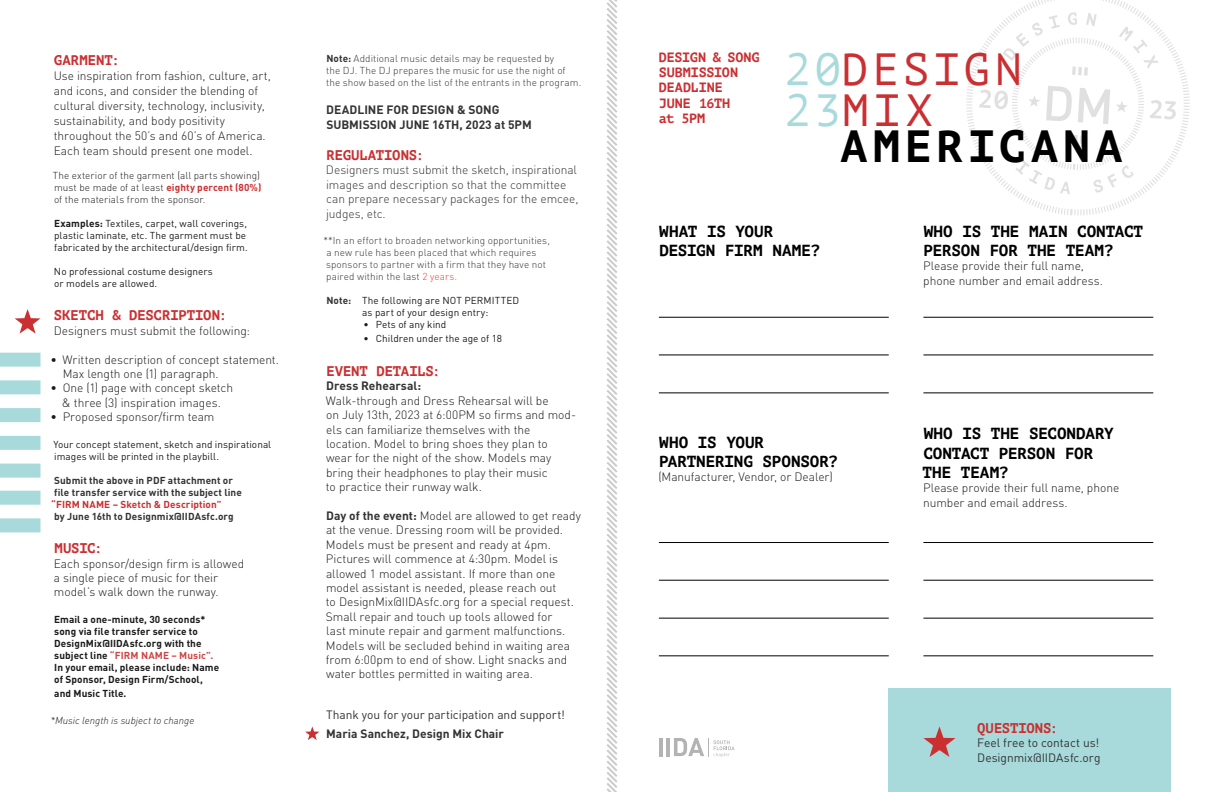
<style>
.page{position:relative;width:1224px;height:792px;background:#fff}
.page>*{position:absolute;margin:0;border:0;box-sizing:border-box;transform-origin:0 0}
.t1{font:45px "PT Mono";letter-spacing:.08em;color:#ca3032}
.t2{font:700 45px "PT Mono";letter-spacing:.115em;color:#000}
.t3{font:700 16px/19.2px "PT Mono";letter-spacing:-.005em;color:#000}
.t4{font:700 14px "PT Mono";letter-spacing:-.005em;color:#ca3032}
.t5{font:700 13.5px/15.1px "PT Mono";letter-spacing:-.01em;color:#ca3032}
.t6{font:300 12px/14.4px "DINOT";letter-spacing:-.005em;color:#1a1a1a}
.t7{font:300 12px/14.4px "DINOT";letter-spacing:-.005em;color:#333}
.t8{font:12px/14.4px "DINOT";letter-spacing:-.005em;color:#333}
.t9{font:700 12px/14.4px "DINOT";color:#333}
.t10{font:10px/12px "DINOT";letter-spacing:.005em;color:#1a1a1a}
.t11{font:300 10px/12px "DINOT";letter-spacing:.005em;color:#333}
.t12{font:700 10px/12px "DINOT";letter-spacing:.01em;color:#1a1a1a}
.t13{font:300 10px/12px "DINOT";letter-spacing:.005em;color:#1a1a1a}
.t14{font:700 10px "DINOT";letter-spacing:.01em;color:#333}
.t15{font:700 10px "DINOT";letter-spacing:.01em;color:#ca3032}
.t16{font:italic 300 10px "DINOT";color:#1a1a1a}
.s1{font-weight:700;color:#ca3032}
.s2{font-weight:700}
.s3{color:#cf4546}
.s4{color:#f33}
.s5{font-weight:700;color:#333}
.s6{color:#a8dadb}
</style>
<div class="page">
<svg style="left:966px;top:0;width:224px;height:215px"></svg>
<svg style="left:979px;top:12px;width:197px;height:182px"></svg>
<div style="left:889px;top:688px;width:282px;height:104px;background:#a8dadb"></div>
<svg style="left:606px;top:0;width:12px;height:792px"></svg>
<hr style="left:659px;top:738px;width:3px;height:18px;background:#b3b3b3">
<hr style="left:666px;top:738px;width:4px;height:18px;background:#b3b3b3">
<svg style="left:674px;top:738px;width:61px;height:19px"></svg>
<hr style="left:923px;top:317px;width:230px;height:1px;background:#000">
<hr style="left:923px;top:355px;width:230px;height:1px;background:#000">
<hr style="left:923px;top:393px;width:230px;height:1px;background:#000">
<hr style="left:923px;top:542px;width:230px;height:1px;background:#000">
<hr style="left:923px;top:580px;width:230px;height:1px;background:#000">
<hr style="left:923px;top:618px;width:230px;height:1px;background:#000">
<hr style="left:923px;top:656px;width:230px;height:1px;background:#000">
<hr style="left:659px;top:317px;width:230px;height:1px;background:#000">
<hr style="left:659px;top:355px;width:230px;height:1px;background:#000">
<hr style="left:659px;top:393px;width:230px;height:1px;background:#000">
<hr style="left:659px;top:542px;width:230px;height:1px;background:#000">
<hr style="left:659px;top:580px;width:230px;height:1px;background:#000">
<hr style="left:659px;top:618px;width:230px;height:1px;background:#000">
<hr style="left:659px;top:656px;width:230px;height:1px;background:#000">
<svg style="left:15px;top:309px;width:25px;height:25px"></svg>
<svg style="left:923px;top:726px;width:33px;height:31px"></svg>
<svg style="left:305px;top:726px;width:15px;height:14px"></svg>
<div style="left:0;top:353px;width:41px;height:14px;background:#a8dadb"></div>
<div style="left:0;top:380px;width:41px;height:14px;background:#a8dadb"></div>
<div style="left:0;top:491px;width:41px;height:14px;background:#a8dadb"></div>
<div style="left:0;top:436px;width:41px;height:14px;background:#a8dadb"></div>
<div style="left:0;top:408px;width:41px;height:14px;background:#a8dadb"></div>
<div style="left:0;top:518px;width:41px;height:14px;background:#a8dadb"></div>
<div style="left:0;top:464px;width:41px;height:14px;background:#a8dadb"></div>
<p class="t4" style="left:54px;top:52px;width:67px">GARMENT:</p>
<p class="t6" style="left:54px;top:68px;width:219px;line-height:15px">Use inspiration from fashion, culture, art, and icons, and consider the blending of cultural diversity, technology, inclusivity, sustainability, and body positivity throughout the 50’s and 60’s of America.</p>
<p class="t6" style="left:54px;top:143px;width:200px">Each team should present one model.</p>
<p class="t13" style="left:53px;top:169px;width:210px">The exterior of the garment (all parts showing) must be made of at least <span class="s1">eighty percent (80%) </span>of the materials from the sponsor.</p>
<p class="t10" style="left:54px;top:217px;width:195px"><span class="s2">Examples:</span> Textiles, carpet, wall coverings, plastic laminate, etc. The garment must be fabricated by the architectural/design firm.</p>
<p class="t10" style="left:54px;top:265px;width:160px">No professional costume designers or models are allowed.</p>
<p class="t4" style="left:54px;top:307px;width:175px">SKETCH &amp; DESCRIPTION:</p>
<p class="t6" style="left:54px;top:323px;width:198px">Designers must submit the following:</p>
<p class="t6" style="left:63px;top:352px;width:218px;text-indent:-12px">• Written description of concept statement.<br>Max length one (1) paragraph.</p>
<p class="t6" style="left:51px;top:381px;width:184px;text-align:center">• One (1) page with concept sketch &amp; three (3) inspiration images.</p>
<p class="t6" style="left:51px;top:410px;width:165px">• Proposed sponsor/firm team</p>
<p class="t10" style="left:53px;top:438px;width:219px">Your concept statement, sketch and inspirational images will be printed in the playbill.</p>
<p class="t14" style="left:54px;top:473px;width:180px">Submit the above in PDF attachment or</p>
<p class="t14" style="left:54px;top:485px;width:189px">file transfer service with the subject line</p>
<p class="t15" style="left:51px;top:497px;width:172px">“FIRM NAME – Sketch &amp; Description”</p>
<p class="t14" style="left:54px;top:509px;width:181px">by June 16th to Designmix@IIDAsfc.org</p>
<p class="t4" style="left:55px;top:540px;width:50px">MUSIC:</p>
<p class="t6" style="left:54px;top:556px;width:192px">Each sponsor/design firm is allowed a single piece of music for their model’s walk down the runway.</p>
<p class="t12" style="left:54px;top:613px;width:167px">Email a one-minute, 30 seconds* song via file transfer service to DesignMix@IIDAsfc.org with the subject line <span class="s3">“FIRM NAME – Music”.<br></span>In your email, please include: Name of Sponsor, Design Firm/School,</p>
<p class="t12" style="left:54px;top:687px;width:74px">and Music Title.</p>
<p class="t16" style="left:51px;top:714px;width:145px">*Music length is subject to change</p>
<p class="t11" style="left:326px;top:52px;width:257px"><span class="s2">Note:</span> Additional music details may be requested by<br>the DJ. The DJ prepares the music for use the night of the show based on the list of the entrants in the program.</p>
<p class="t9" style="left:326px;top:103px;width:207px">DEADLINE FOR DESIGN &amp; SONG<br>SUBMISSION JUNE 16TH, 2023 at 5PM</p>
<p class="t4" style="left:327px;top:147px;width:99px">REGULATIONS:</p>
<p class="t7" style="left:326px;top:163px;width:254px">Designers must submit the sketch, inspirational images and description so that the committee can prepare necessary packages for the emcee, judges, etc.</p>
<p class="t11" style="left:323px;top:234px;width:228px">**In an effort to broaden networking opportunities, a new rule has been placed that which requires sponsors to partner with a firm that they have not paired within the last <span class="s4">2 years.</span></p>
<p class="t10" style="left:326px;top:294px;width:194px;text-align:center"><span class="s5">Note:</span> The following are NOT PERMITTED as part of your design entry:</p>
<p class="t10" style="left:364px;top:318px;width:84px">• Pets of any kind</p>
<p class="t10" style="left:364px;top:333px;width:140px">• Children under the age of 18</p>
<p class="t4" style="left:326px;top:363px;width:116px">EVENT DETAILS:</p>
<p class="t6" style="left:326px;top:379px;width:252px"><span class="s5">Dress Rehearsal:<br></span>Walk-through and Dress Rehearsal will be<br>on July 13th, 2023 at 6:00PM so firms and mod&shy;els can familiarize themselves with the location. Model to bring shoes they plan to wear for the night of the show. Models may bring their headphones to play their music<br>to practice their runway walk.</p>
<p class="t6" style="left:326px;top:508px;width:257px"><span class="s5">Day of the event:</span> Model are allowed to get ready at the venue. Dressing room will be provided.<br>Models must be present and ready at 4pm.<br>Pictures will commence at 4:30pm. Model is allowed 1 model assistant. If more than one model assistant is needed, please reach out<br>to DesignMix@IIDAsfc.org for a special request.<br>Small repair and touch up tools allowed for<br>last minute repair and garment malfunctions.<br>Models will be secluded behind in waiting area from 6:00pm to end of show. Light snacks and water bottles permitted in waiting area.</p>
<p class="t8" style="left:326px;top:707px;width:240px">Thank you for your participation and support!</p>
<p class="t9" style="left:326px;top:726px;width:179px">Maria Sanchez, Design Mix Chair</p>
<p class="t5" style="left:659px;top:50px;width:102px">DESIGN &amp; SONG</p>
<p class="t5" style="left:659px;top:65px;width:81px">SUBMISSION<br>DEADLINE<br>JUNE 16TH at 5PM</p>
<p class="t1" style="left:784px;top:43px;width:239px"><span class="s6">20</span>DESIGN</p>
<p class="t1" style="left:784px;top:85px;width:150px"><span class="s6">23</span>MIX</p>
<p class="t2" style="left:841px;top:119px;width:283px">AMERICANA</p>
<p class="t3" style="left:659px;top:221px;width:163px">WHAT IS YOUR<br>DESIGN FIRM NAME?</p>
<p class="t3" style="left:659px;top:432px;width:181px">WHO IS YOUR<br>PARTNERING SPONSOR?</p>
<p class="t6" style="left:658px;top:470px;width:176px">(Manufacturer, Vendor, or Dealer)</p>
<p class="t3" style="left:924px;top:221px;width:221px">WHO IS THE MAIN CONTACT<br>PERSON FOR THE TEAM?</p>
<p class="t6" style="left:923px;top:259px;width:181px">Please provide their full name, phone number and email address.</p>
<p class="t3" style="left:923px;top:424px;width:193px">WHO IS THE SECONDARY<br>CONTACT PERSON FOR<br>THE TEAM?</p>
<p class="t6" style="left:923px;top:481px;width:198px">Please provide their full name, phone</p>
<p class="t6" style="left:923px;top:495px;width:146px">number and email address.</p>
<p class="t4" style="left:977px;top:719px;width:83px">QUESTIONS:</p>
<p class="t8" style="left:977px;top:735px;width:125px">Feel free to contact us!<br>Designmix@IIDAsfc.org</p>
</div>
